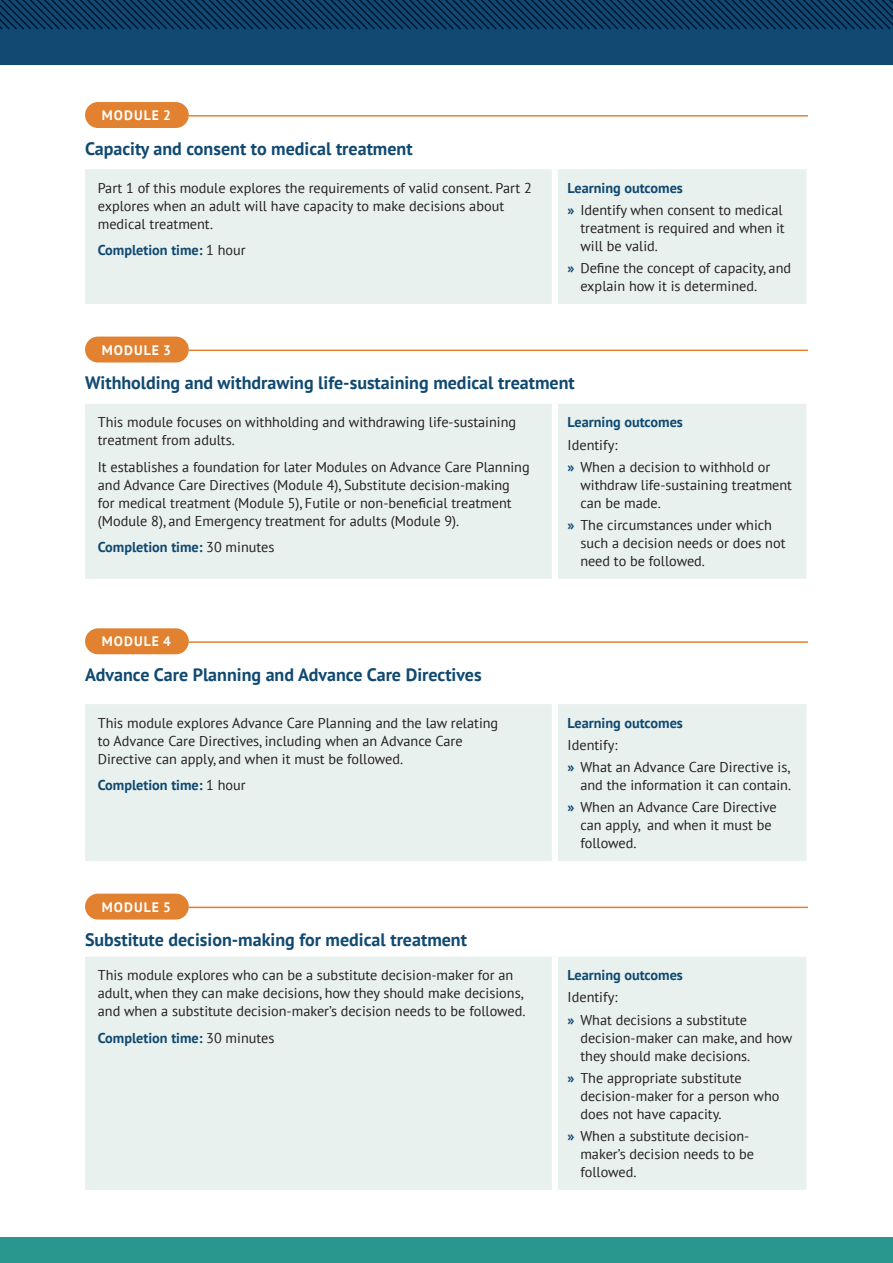
<style>
.page{position:relative;width:893px;height:1263px;background:#fff}
.page>*{position:absolute;margin:0;border:0;box-sizing:border-box;transform-origin:0 0}
.Body{font:700 18px "PT Sans";color:#104971}
.Body-2{font:14.25px/18px "PT Sans";color:#231f20}
.Body-3{font:700 14.25px "PT Sans";color:#104971}
.Learning{font:14.25px "PT Sans";color:#231f20}
.Body-4{font:700 13.65px "PT Sans";letter-spacing:.08em;color:#fff}
.s1{font-weight:400;color:#231f20}
.s2{font-weight:700;color:#104971}
</style>
<div class="page">
<div style="left:85px;top:102px;width:104px;height:26px;background:#e28130;border-radius:13px"></div>
<hr style="left:189px;top:115px;width:619px;height:2px;background:#e28130">
<div style="left:85px;top:169px;width:721px;height:135px;background:#e9f1ef"></div>
<div style="left:552px;top:169px;width:6px;height:135px;background:#fff"></div>
<div style="left:85px;top:337px;width:104px;height:25px;background:#e28130;border-radius:13px"></div>
<hr style="left:189px;top:350px;width:619px;height:1px;background:#e28130">
<div style="left:85px;top:404px;width:721px;height:175px;background:#e9f1ef"></div>
<div style="left:552px;top:404px;width:6px;height:175px;background:#fff"></div>
<div style="left:85px;top:628px;width:104px;height:26px;background:#e28130;border-radius:13px"></div>
<hr style="left:189px;top:641px;width:619px;height:2px;background:#e28130">
<div style="left:85px;top:704px;width:721px;height:157px;background:#e9f1ef"></div>
<div style="left:552px;top:704px;width:6px;height:157px;background:#fff"></div>
<div style="left:85px;top:894px;width:104px;height:25px;background:#e28130;border-radius:13px"></div>
<hr style="left:189px;top:907px;width:619px;height:1px;background:#e28130">
<div style="left:85px;top:957px;width:721px;height:233px;background:#e9f1ef"></div>
<div style="left:552px;top:957px;width:6px;height:233px;background:#fff"></div>
<div style="left:0;top:0;width:893px;height:65px;background:#104971"></div>
<svg style="left:0;top:0;width:893px;height:30px"></svg>
<div style="left:0;top:1237px;width:893px;height:26px;background:#29978e"></div>
<p class="Body-4" style="left:102px;top:106px;width:71px">MODULE 2</p>
<p class="Body" style="left:85px;top:137px;width:329px">Capacity and consent to medical treatment</p>
<p class="Body-2" style="left:98px;top:178px;width:435px">Part 1 of this module explores the requirements of valid consent. Part 2 explores when an adult will have capacity to make decisions about medical treatment.</p>
<p class="Body-3" style="left:98px;top:241px;width:150px">Completion time: <span class="s1">1 hour</span></p>
<p class="Body-3" style="left:568px;top:178px;width:117px">Learning outcomes</p>
<p class="Body-2" style="left:580px;top:201px;width:206px;text-indent:-13px"><span class="s2">»</span> Identify when consent to medical treatment is required and when it will be valid.</p>
<p class="Body-2" style="left:580px;top:259px;width:212px;text-indent:-13px"><span class="s2">»</span> Define the concept of capacity, and explain how it is determined.</p>
<p class="Body-4" style="left:102px;top:341px;width:71px">MODULE 3</p>
<h2 class="Body" style="left:85px;top:371px;width:491px">Withholding and withdrawing life-sustaining medical treatment</h2>
<p class="Body-2" style="left:98px;top:413px;width:420px">This module focuses on withholding and withdrawing life-sustaining treatment from adults.</p>
<p class="Body-2" style="left:98px;top:457px;width:433px">It establishes a foundation for later Modules on Advance Care Planning and Advance Care Directives (Module 4), Substitute decision-making for medical treatment (Module 5), Futile or non-beneficial treatment (Module 8), and Emergency treatment for adults (Module 9).</p>
<p class="Body-3" style="left:98px;top:538px;width:178px">Completion time: <span class="s1">30 minutes</span></p>
<p class="Body-3" style="left:568px;top:413px;width:117px">Learning outcomes</p>
<p class="Learning" style="left:568px;top:435px;width:51px">Identify:</p>
<p class="Body-2" style="left:580px;top:457px;width:213px;text-indent:-13px"><span class="s2">»</span> When a decision to withhold or withdraw life-sustaining treatment can be made.</p>
<p class="Body-2" style="left:580px;top:516px;width:207px;text-indent:-13px"><span class="s2">»</span> The circumstances under which such a decision needs or does not need to be followed.</p>
<p class="Body-4" style="left:102px;top:633px;width:71px">MODULE 4</p>
<h2 class="Body" style="left:85px;top:663px;width:398px">Advance Care Planning and Advance Care Directives</h2>
<p class="Body-2" style="left:98px;top:713px;width:402px">This module explores Advance Care Planning and the law relating to Advance Care Directives, including when an Advance Care<br>Directive can apply, and when it must be followed.</p>
<p class="Body-3" style="left:98px;top:776px;width:150px">Completion time: <span class="s1">1 hour</span></p>
<p class="Body-4" style="left:102px;top:898px;width:71px">MODULE 5</p>
<h2 class="Body" style="left:85px;top:928px;width:383px">Substitute decision-making for medical treatment</h2>
<p class="Body-2" style="left:98px;top:966px;width:429px">This module explores who can be a substitute decision-maker for an adult, when they can make decisions, how they should make decisions, and when a substitute decision-maker’s decision needs to be followed.</p>
<p class="Body-3" style="left:98px;top:1028px;width:178px">Completion time: <span class="s1">30 minutes</span></p>
<p class="Body-3" style="left:568px;top:713px;width:117px">Learning outcomes</p>
<p class="Learning" style="left:568px;top:736px;width:51px">Identify:</p>
<p class="Body-2" style="left:568px;top:758px;width:225px;text-align:right"><span class="s2">»</span> What an Advance Care Directive is, and the information it can contain.</p>
<p class="Body-2" style="left:580px;top:798px;width:198px;text-indent:-13px"><span class="s2">»</span> When an Advance Care Directive can apply, and when it must be followed.</p>
<p class="Body-3" style="left:568px;top:965px;width:117px">Learning outcomes</p>
<p class="Learning" style="left:568px;top:988px;width:51px">Identify:</p>
<p class="Body-2" style="left:580px;top:1010px;width:213px;text-indent:-13px"><span class="s2">»</span> What decisions a substitute decision-maker can make, and how they should make decisions.</p>
<p class="Body-2" style="left:580px;top:1068px;width:201px;text-indent:-13px"><span class="s2">»</span> The appropriate substitute decision-maker for a person who does not have capacity.</p>
<p class="Body-2" style="left:580px;top:1127px;width:175px;text-indent:-13px"><span class="s2">»</span> When a substitute decision&shy;maker’s decision needs to be followed.</p>
</div>
